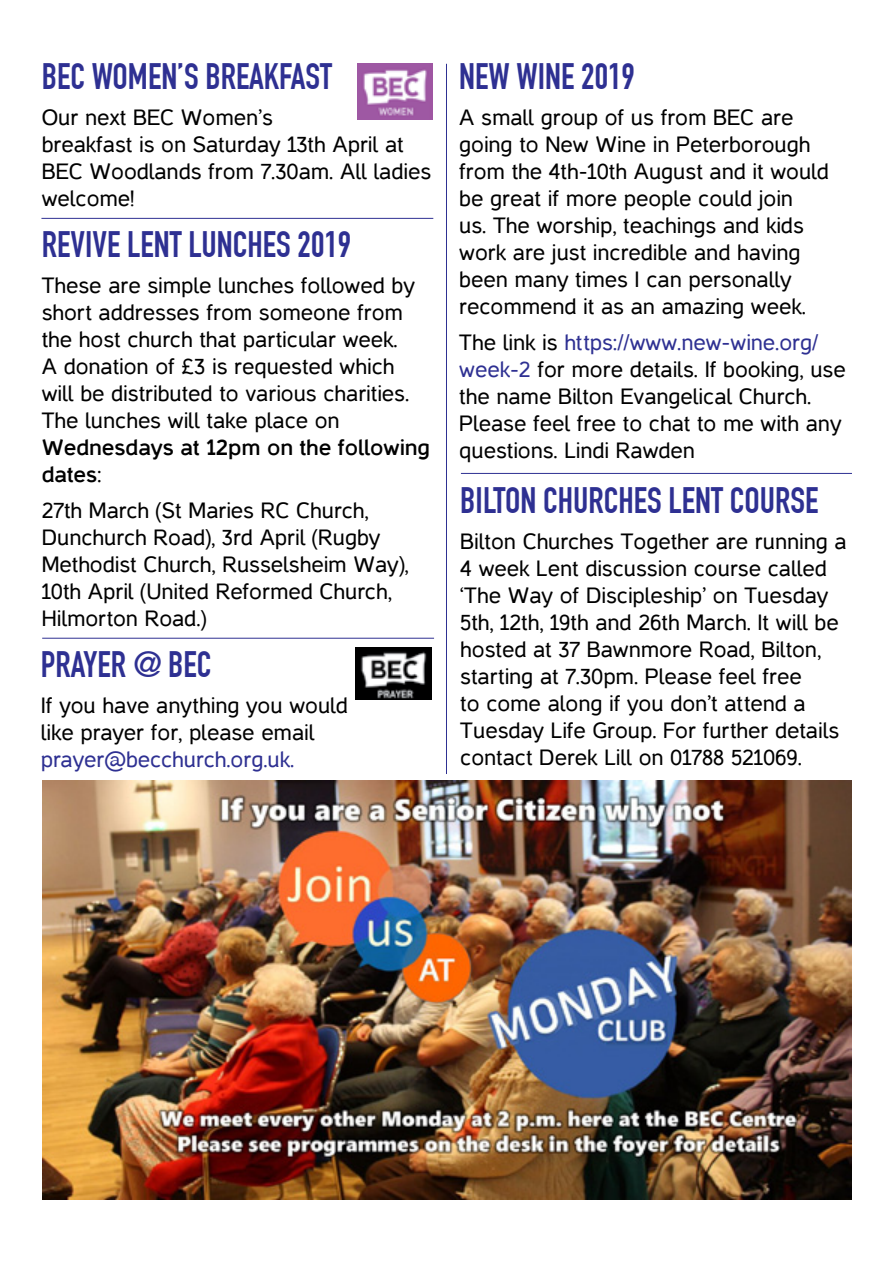
<style>
.page{position:relative;width:893px;height:1263px;background:#fff}
.page>*{position:absolute;margin:0;border:0;box-sizing:border-box;transform-origin:0 0}
.t1{font:700 36px "DIN Condensed";color:#2e3092}
.t2{font:22.5px/27px "Casper";color:#000}
.t3{font:700 22.5px/27px "Casper";color:#000}
.t4{font:22.5px "Casper";color:#2e3092}
.s1{font-weight:400}
.s2{color:#2e3092}
</style>
<div class="page">
<hr style="left:446px;top:64px;width:1px;height:710px;background:#2e3092">
<hr style="left:41px;top:218px;width:392px;height:1px;background:#2e3092">
<img style="left:43px;top:780px;width:809px;height:419px">
<hr style="left:461px;top:473px;width:391px;height:1px;background:#2e3092">
<hr style="left:42px;top:638px;width:392px;height:1px;background:#2e3092">
<img style="left:358px;top:64px;width:74px;height:55px">
<img style="left:355px;top:647px;width:76px;height:52px">
<h1 class="t1" style="left:42px;top:56px;width:69px">BEC WOME</h1>
<h1 class="t1" style="left:161px;top:56px;width:145px">N’S BREAKFAST</h1>
<p class="t2" style="left:42px;top:104px;width:391px">Our next BEC Women’s<br>breakfast is on Saturday 13th April at<br>BEC Woodlands from 7.30am. All ladies welcome!</p>
<h1 class="t1" style="left:42px;top:224px;width:14px">REVIVE</h1>
<h1 class="t1" style="left:127px;top:224px;width:226px">LENT LUNCHES 2019</h1>
<p class="t2" style="left:42px;top:272px;width:375px">These are simple lunches followed by short addresses from someone from the host church that particular week.<br>A donation of £3 is requested which will be distributed to various charities.<br>The lunches will take place on</p>
<p class="t3" style="left:42px;top:434px;width:390px">Wednesdays at 12pm on the following dates<span class="s1">:</span></p>
<p class="t2" style="left:42px;top:497px;width:368px">27th March (St Maries RC Church,<br>Dunchurch Road), 3rd April (Rugby<br>Methodist Church, Russelsheim Way),<br>10th April (United Reformed Church,<br>Hilmorton Road.)</p>
<h1 class="t1" style="left:41px;top:643px;width:172px">PRAYER @ BEC</h1>
<p class="t2" style="left:41px;top:692px;width:309px">If you have anything you would like prayer for, please email</p>
<p class="t4" style="left:41px;top:747px;width:255px">prayer@becchurch.org.uk.</p>
<h1 class="t1" style="left:459px;top:56px;width:177px">NEW WINE 2019</h1>
<p class="t2" style="left:459px;top:104px;width:371px">A small group of us from BEC are going to New Wine in Peterborough from the 4th-10th August and it would be great if more people could join<br>us. The worship, teachings and kids work are just incredible and having been many times I can personally recommend it as an amazing week.</p>
<p class="t2" style="left:459px;top:329px;width:388px">The link is <span class="s2">https://www.new-wine.org/ week-2</span> for more details. If booking, use the name Bilton Evangelical Church.<br>Please feel free to chat to me with any questions. Lindi Rawden</p>
<h1 class="t1" style="left:460px;top:479px;width:13px">BILTO</h1>
<h1 class="t1" style="left:520px;top:479px;width:270px">N CHURCHES LENTCOURSE</h1>
<p class="t2" style="left:460px;top:528px;width:388px">Bilton Churches Together are running a 4 week Lent discussion course called ‘The Way of Discipleship’ on Tuesday 5th, 12th, 19th and 26th March. It will be hosted at 37 Bawnmore Road, Bilton, starting at 7.30pm. Please feel free<br>to come along if you don’t attend a Tuesday Life Group. For further details contact Derek Lill on 01788 521069.</p>
</div>
